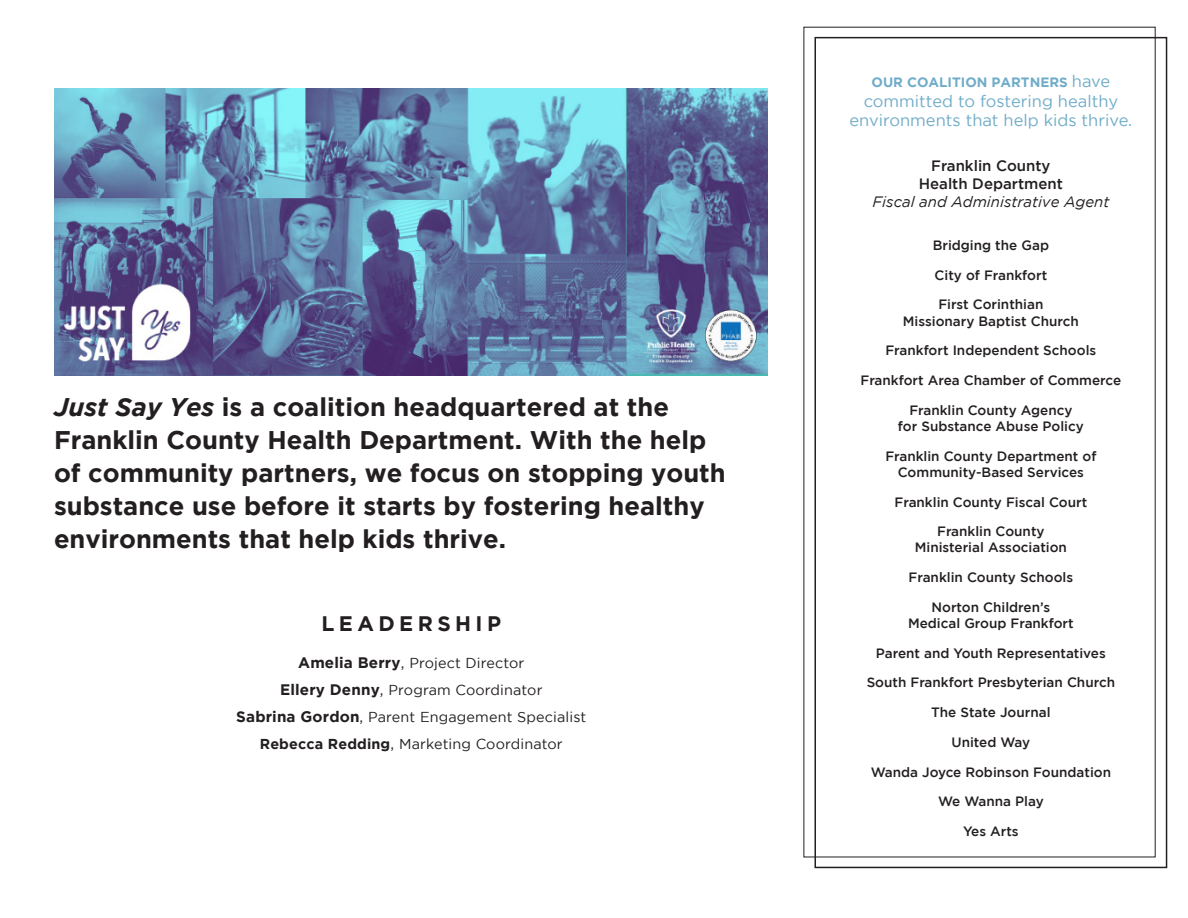
<style>
.page{position:relative;width:1188px;height:918px;background:#fff}
.page>*{position:absolute;margin:0;border:0;box-sizing:border-box;transform-origin:0 0}
.t1{font:700 25.5px/33px "Gotham";color:#231f20}
.t2{font:700 21px "Gotham";letter-spacing:.21em;color:#231f20}
.t3{font:16.5px/19.8px "Gotham";color:#6facc8;text-align:center}
.t4{font:500 15px/18px "Gotham";color:#231f20;text-align:center}
.t5{font:italic 15px "Gotham";color:#231f20}
.t6{font:14.4px "Gotham";letter-spacing:.01em;color:#231f20}
.t7{font:500 13.5px/16.2px "Gotham";color:#231f20;text-align:center}
.t8{font:700 13.5px "Gotham";color:#6facc8}
.s1{font-style:italic}
.s2{font-weight:700;font-size:15.15px}
.s3{font-size:15.15px}
.s4{font-weight:700}
.s5{font-weight:400;font-size:16.5px}
</style>
<div class="page">
<div style="left:814px;top:37px;width:353px;height:831px;border:2px solid #231f20"></div>
<img style="left:55px;top:88px;width:713px;height:288px">
<p class="t1" style="left:54px;top:389px;width:673px"><span class="s1">Just Say Yes</span> is a coalition headquartered at the Franklin County Health Department. With the help of community partners, we focus on stopping youth substance use before it starts by fostering healthy environments that help kids thrive.</p>
<p class="t2" style="left:322px;top:612px;width:181px">LEADERSHIP</p>
<p class="t6" style="left:298px;top:655px;width:228px"><span class="s2">Amelia Berry</span><span class="s3">,</span> Project Director</p>
<p class="t6" style="left:280px;top:682px;width:264px"><span class="s2">Ellery Denny</span><span class="s3">,</span> Program Coordinator</p>
<p class="t6" style="left:236px;top:709px;width:352px"><span class="s2">Sabrina Gordon</span><span class="s3">,</span> Parent Engagement Specialist</p>
<p class="t6" style="left:260px;top:736px;width:304px"><span class="s4">Rebecca Redding</span><span class="s3">,</span> Marketing Coordinator</p>
<p class="t8" style="left:872px;top:74px;width:240px">OUR COALITION PARTNERS <span class="s5">have</span></p>
<p class="t3" style="left:849px;top:91px;width:284px">committed to fostering healthy environments that help kids thrive.</p>
<p class="t4" style="left:919px;top:156px;width:146px">Franklin County<br>Health Department</p>
<p class="t5" style="left:872px;top:193px;width:238px">Fiscal and Administrative Agent</p>
<p class="t7" style="left:933px;top:237px;width:118px">Bridging the Gap</p>
<p class="t7" style="left:935px;top:267px;width:114px">City of Frankfort</p>
<p class="t7" style="left:903px;top:296px;width:178px">First Corinthian<br>Missionary Baptist Church</p>
<p class="t7" style="left:885px;top:342px;width:212px">Frankfort Independent Schools</p>
<p class="t7" style="left:861px;top:372px;width:262px">Frankfort Area Chamber of Commerce</p>
<p class="t7" style="left:898px;top:402px;width:187px">Franklin County Agency<br>for Substance Abuse Policy</p>
<p class="t7" style="left:885px;top:447px;width:213px">Franklin County Department of<br>Community-Based Services</p>
<p class="t7" style="left:895px;top:493px;width:194px">Franklin County Fiscal Court</p>
<p class="t7" style="left:915px;top:523px;width:154px">Franklin County<br>Ministerial Association</p>
<p class="t7" style="left:909px;top:569px;width:166px">Franklin County Schools</p>
<p class="t7" style="left:908px;top:599px;width:167px">Norton Children’s<br>Medical Group Frankfort</p>
<p class="t7" style="left:876px;top:645px;width:231px">Parent and Youth Representatives</p>
<p class="t7" style="left:867px;top:674px;width:250px">South Frankfort Presbyterian Church</p>
<p class="t7" style="left:931px;top:704px;width:121px">The State Journal</p>
<p class="t7" style="left:951px;top:734px;width:80px">United Way</p>
<p class="t7" style="left:871px;top:763px;width:242px">Wanda Joyce Robinson Foundation</p>
<p class="t7" style="left:938px;top:793px;width:107px">We Wanna Play</p>
<p class="t7" style="left:963px;top:823px;width:57px">Yes Arts</p>
</div>
